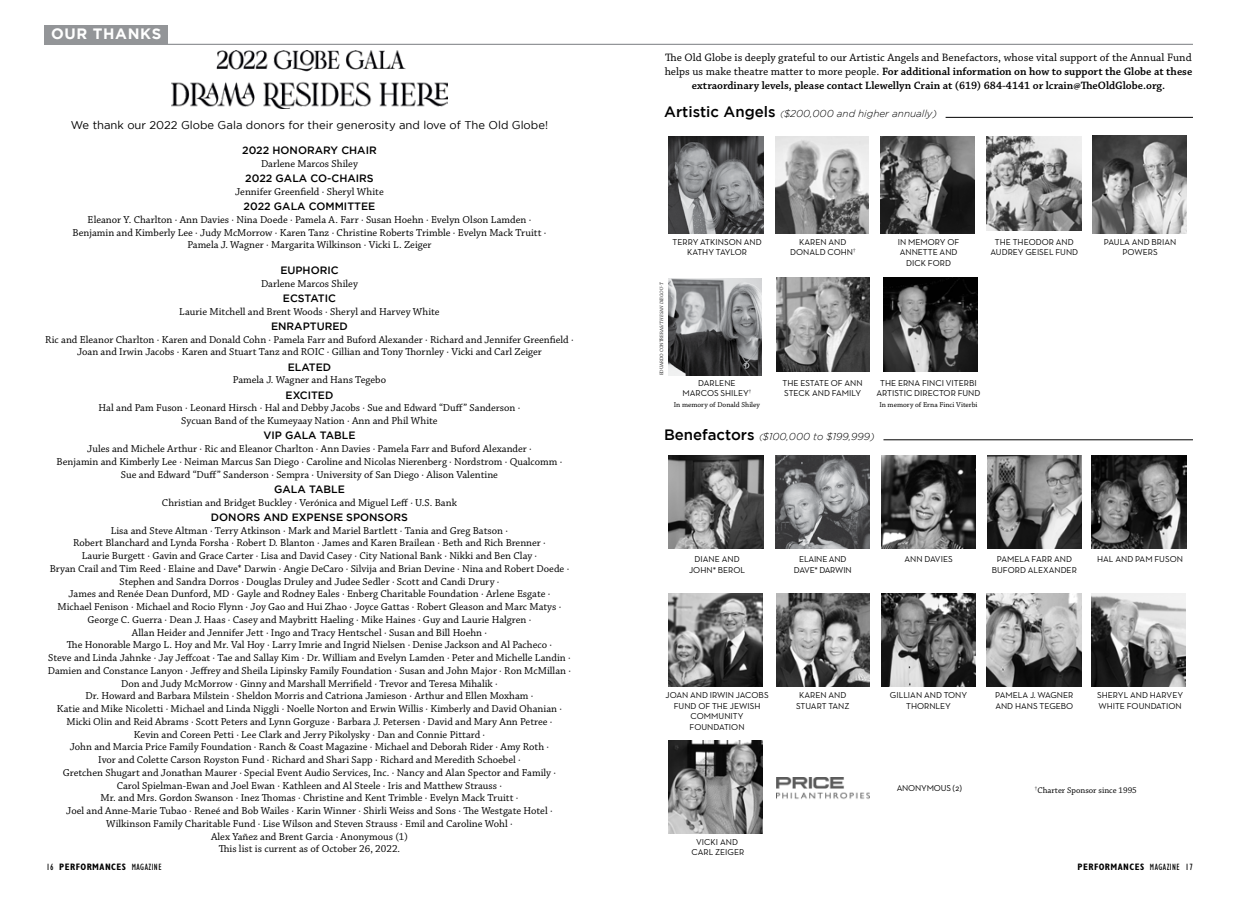
<style>
.page{position:relative;width:1238px;height:900px;background:#fff}
.page>*{position:absolute;margin:0;border:0;box-sizing:border-box;transform-origin:0 0}
.t1{font:700 15px "Gotham";letter-spacing:.04em;color:#fff}
.t2{font:600 11.25px/13.8px "Chaparral Pro";color:#000;text-align:center}
.t3{font:11.25px "Chaparral Pro Capt";color:#000}
.t4{font:11.25px "Gotham";color:#000}
.t5{font:10.62px/12.8px "Chaparral Pro";color:#000;text-align:center}
.t6{font:500 10.62px "Gotham";color:#000}
.t7{font:italic 300 10px "Gotham";color:#000}
.t8{font:700 condensed 9.38px "Gill Sans";letter-spacing:.05em;color:#000}
.t9{font:8.75px/10.5px "Neutra Text TF";color:#000;text-align:center}
.t10{font:8.75px/10.5px "Neutra Text TF";letter-spacing:-.02em;color:#000;text-align:center}
.t11{font:8.75px "Chaparral Pro";color:#000}
.t12{font:7.5px "Chaparral Pro";color:#000}
.t13{font:5.12px "Times";color:#000}
.t14{font:5px "Chaparral Pro";letter-spacing:-.015em;color:#1c1c1c}
.s1{font-family:"Chaparral Pro Capt";font-weight:400}
.s2{font-weight:500;font-style:normal;font-size:15px}
.s3{font-size:8.88px}
.s4{font-style:italic}
.s5{font-weight:400}
</style>
<div class="page">
<hr style="left:45px;top:44px;width:1147px;height:1px;background:#939598">
<div style="left:44px;top:25px;width:124px;height:20px;background:#939598"></div>
<hr style="left:883px;top:439px;width:309px;height:1px;background:#000">
<hr style="left:945px;top:117px;width:248px;height:1px;background:#000">
<img style="left:668px;top:136px;width:95px;height:97px">
<img style="left:775px;top:136px;width:94px;height:97px">
<img style="left:1092px;top:136px;width:94px;height:97px">
<img style="left:775px;top:455px;width:94px;height:93px">
<img style="left:668px;top:455px;width:95px;height:93px">
<img style="left:881px;top:455px;width:94px;height:93px">
<img style="left:987px;top:455px;width:94px;height:93px">
<img style="left:881px;top:136px;width:93px;height:97px">
<img style="left:1091px;top:455px;width:95px;height:93px">
<img style="left:986px;top:136px;width:95px;height:95px">
<img style="left:668px;top:278px;width:94px;height:97px">
<img style="left:776px;top:277px;width:93px;height:94px">
<img style="left:883px;top:277px;width:94px;height:94px">
<img style="left:776px;top:594px;width:94px;height:93px">
<img style="left:668px;top:594px;width:94px;height:93px">
<img style="left:881px;top:594px;width:94px;height:93px">
<img style="left:986px;top:594px;width:95px;height:93px">
<img style="left:1091px;top:594px;width:94px;height:93px">
<img style="left:668px;top:740px;width:94px;height:93px">
<img style="left:776px;top:778px;width:94px;height:21px">
<img style="left:171px;top:50px;width:276px;height:58px">
<h1 class="t1" style="left:51px;top:25px;width:112px">OUR THANKS</h1>
<p class="t4" style="left:71px;top:118px;width:479px">We thank our 2022 Globe Gala donors for their generosity and love of The Old Globe!</p>
<p class="t6" style="left:242px;top:144px;width:136px">2022 HONORARY CHAIR</p>
<p class="t5" style="left:261px;top:157px;width:98px">Darlene Marcos Shiley</p>
<p class="t6" style="left:245px;top:172px;width:130px">2022 GALA CO-CHAIRS</p>
<p class="t5" style="left:235px;top:185px;width:150px">Jennifer Greenfield · Sheryl White</p>
<p class="t6" style="left:244px;top:200px;width:133px">2022 GALA COMMITTEE</p>
<p class="t5" style="left:73px;top:213px;width:475px">Eleanor Y. Charlton · Ann Davies · Nina Doede · Pamela A. Farr · Susan Hoehn · Evelyn Olson Lamden ·<br>Benjamin and Kimberly Lee · Judy McMorrow · Karen Tanz · Christine Roberts Trimble · Evelyn Mack Truitt ·<br>Pamela J. Wagner · Margarita Wilkinson · Vicki L. Zeiger</p>
<p class="t6" style="left:280px;top:264px;width:60px">EUPHORIC</p>
<p class="t5" style="left:261px;top:277px;width:98px">Darlene Marcos Shiley</p>
<p class="t6" style="left:283px;top:292px;width:55px">ECSTATIC</p>
<p class="t5" style="left:179px;top:305px;width:262px">Laurie Mitchell and Brent Woods · Sheryl and Harvey White</p>
<p class="t6" style="left:271px;top:320px;width:78px">ENRAPTURED</p>
<p class="t5" style="left:45px;top:333px;width:530px">Ric and Eleanor Charlton · Karen and Donald Cohn · Pamela Farr and Buford Alexander · Richard and Jennifer Greenfield ·<br>Joan and Irwin Jacobs · Karen and Stuart Tanz and ROIC · Gillian and Tony Thornley · Vicki and Carl Zeiger</p>
<p class="t6" style="left:288px;top:361px;width:45px">ELATED</p>
<p class="t5" style="left:233px;top:374px;width:155px">Pamela J. Wagner and Hans Tegebo</p>
<p class="t6" style="left:285px;top:389px;width:49px">EXCITED</p>
<p class="t5" style="left:99px;top:402px;width:423px">Hal and Pam Fuson · Leonard Hirsch · Hal and Debby Jacobs · Sue and Edward “Duff” Sanderson ·<br>Sycuan Band of the Kumeyaay Nation · Ann and Phil White</p>
<p class="t6" style="left:263px;top:429px;width:94px">VIP GALA TABLE</p>
<p class="t5" style="left:57px;top:443px;width:507px">Jules and Michele Arthur · Ric and Eleanor Charlton · Ann Davies · Pamela Farr and Buford Alexander ·<br>Benjamin and Kimberly Lee · Neiman Marcus San Diego · Caroline and Nicolas Nierenberg · Nordstrom · Qualcomm ·<br>Sue and Edward “Duff” Sanderson · Sempra · University of San Diego · Alison Valentine</p>
<p class="t6" style="left:274px;top:483px;width:72px">GALA TABLE</p>
<p class="t5" style="left:162px;top:496px;width:296px">Christian and Bridget Buckley · Verónica and Miguel Leff · U.S. Bank</p>
<p class="t6" style="left:211px;top:511px;width:198px">DONORS AND EXPENSE SPONSORS</p>
<p class="t5" style="left:48px;top:524px;width:524px">Lisa and Steve Altman · Terry Atkinson · Mark and Mariel Bartlett · Tania and Greg Batson ·<br>Robert Blanchard and Lynda Forsha · Robert D. Blanton · James and Karen Brailean · Beth and Rich Brenner ·<br>Laurie Burgett · Gavin and Grace Carter · Lisa and David Casey · City National Bank · Nikki and Ben Clay ·<br>Bryan Crail and Tim Reed · Elaine and Dave* Darwin · Angie DeCaro · Silvija and Brian Devine · Nina and Robert Doede · Stephen and Sandra Dorros · Douglas Druley and Judee Sedler · Scott and Candi Drury ·<br>James and Renée Dean Dunford, MD · Gayle and Rodney Eales · Enberg Charitable Foundation · Arlene Esgate ·<br>Michael Fenison · Michael and Rocio Flynn · Joy Gao and Hui Zhao · Joyce Gattas · Robert Gleason and Marc Matys · George C. Guerra · Dean J. Haas · Casey and Maybritt Haeling · Mike Haines · Guy and Laurie Halgren ·<br>Allan Heider and Jennifer Jett · Ingo and Tracy Hentschel · Susan and Bill Hoehn ·<br>The Honorable Margo L. Hoy and Mr. Val Hoy · Larry Imrie and Ingrid Nielsen · Denise Jackson and Al Pacheco ·<br>Steve and Linda Jahnke · Jay Jeffcoat · Tae and Sallay Kim · Dr. William and Evelyn Lamden · Peter and Michelle Landin · Damien and Constance Lanyon · Jeffrey and Sheila Lipinsky Family Foundation · Susan and John Major · Ron McMillan · Don and Judy McMorrow · Ginny and Marshall Merrifield · Trevor and Teresa Mihalik ·<br>Dr. Howard and Barbara Milstein · Sheldon Morris and Catriona Jamieson · Arthur and Ellen Moxham ·<br>Katie and Mike Nicoletti · Michael and Linda Niggli · Noelle Norton and Erwin Willis · Kimberly and David Ohanian · Micki Olin and Reid Abrams · Scott Peters and Lynn Gorguze · Barbara J. Petersen · David and Mary Ann Petree ·<br>Kevin and Coreen Petti · Lee Clark and Jerry Pikolysky · Dan and Connie Pittard ·<br>John and Marcia Price Family Foundation · Ranch &amp; Coast Magazine · Michael and Deborah Rider · Amy Roth ·<br>Ivor and Colette Carson Royston Fund · Richard and Shari Sapp · Richard and Meredith Schoebel ·<br>Gretchen Shugart and Jonathan Maurer · Special Event Audio Services, Inc. · Nancy and Alan Spector and Family ·<br>Carol Spielman-Ewan and Joel Ewan · Kathleen and Al Steele · Iris and Matthew Strauss ·<br>Mr. and Mrs. Gordon Swanson · Inez Thomas · Christine and Kent Trimble · Evelyn Mack Truitt ·<br>Joel and Anne-Marie Tubao · Reneé and Bob Wailes · Karin Winner · Shirli Weiss and Sons · The Westgate Hotel · Wilkinson Family Charitable Fund · Lise Wilson and Steven Strauss · Emil and Caroline Wohl ·<br>Alex Yañez and Brent Garcia · Anonymous (1)<br>This list is current as of October 26, 2022.</p>
<p class="t3" style="left:665px;top:51px;width:528px">The Old Globe is deeply grateful to our Artistic Angels and Benefactors, whose vital support of the Annual Fund</p>
<p class="t2" style="left:664px;top:65px;width:529px"><span class="s1">helps us make theatre matter to more people.</span> For additional information on how to support the Globe at these extraordinary levels, please contact Llewellyn Crain at (619) 684-4141 or lcrain@TheOldGlobe.org.</p>
<p class="t7" style="left:664px;top:109px;width:274px"><span class="s2">Artistic Angels</span> <span class="s3">(</span>$200,000 and higher annually)</p>
<p class="t14" style="left:659px;top:375px;width:95px;rotate:-90deg">EDUARDO CONTRERAS/<span class="s4">THE SAN DIEGO U-T</span></p>
<p class="t9" style="left:672px;top:236px;width:91px">TERRY ATKINSON AND<br>KATHY TAYLOR</p>
<p class="t9" style="left:790px;top:236px;width:67px">KAREN AND<br>DONALD COHN<sup>†</sup></p>
<p class="t9" style="left:897px;top:236px;width:63px">IN MEMORY OF<br>ANNETTE AND<br>DICK FORD</p>
<p class="t9" style="left:990px;top:236px;width:89px">THE THEODOR AND<br>AUDREY GEISEL FUND</p>
<p class="t9" style="left:1103px;top:236px;width:74px">PAULA AND BRIAN<br>POWERS</p>
<p class="t9" style="left:682px;top:377px;width:70px">DARLENE<br>MARCOS SHILEY<sup>†</sup></p>
<p class="t12" style="left:673px;top:400px;width:88px">In memory of Donald Shiley</p>
<p class="t9" style="left:782px;top:377px;width:82px;text-align:left">THE ESTATE OF ANN<br>STECK AND FAMILY</p>
<p class="t9" style="left:876px;top:377px;width:106px">THE ERNA FINCI VITERBI<br>ARTISTIC DIRECTOR FUND</p>
<p class="t12" style="left:879px;top:400px;width:100px">In memory of Erna Finci Viterbi</p>
<p class="t7" style="left:664px;top:431px;width:212px"><span class="s2">Benefactors</span> <span class="s3">(</span>$100,000 to $199,999)</p>
<p class="t9" style="left:689px;top:554px;width:58px">DIANE AND<br>JOHN* BEROL</p>
<p class="t10" style="left:794px;top:554px;width:59px">ELAINE AND<br>DAVE* DARWIN</p>
<p class="t9" style="left:904px;top:554px;width:50px">ANN DAVIES</p>
<p class="t9" style="left:991px;top:554px;width:87px">PAMELA FARR AND<br>BUFORD ALEXANDER</p>
<p class="t9" style="left:1097px;top:554px;width:87px">HAL AND PAM FUSON</p>
<p class="t9" style="left:665px;top:690px;width:105px">JOAN AND IRWIN JACOBS<br>FUND OF THE JEWISH<br>COMMUNITY<br>FOUNDATION</p>
<p class="t9" style="left:796px;top:690px;width:55px">KAREN AND<br>STUART TANZ</p>
<p class="t9" style="left:890px;top:690px;width:79px">GILLIAN AND TONY<br>THORNLEY</p>
<p class="t9" style="left:995px;top:690px;width:80px;text-align:left">PAMELA J. WAGNER<br>AND HANS TEGEBO</p>
<p class="t9" style="left:1097px;top:690px;width:87px;text-align:left">SHERYL AND HARVEY<br>WHITE FOUNDATION</p>
<p class="t9" style="left:691px;top:836px;width:54px">VICKI AND<br>CARL ZEIGER</p>
<p class="t10" style="left:896px;top:782px;width:67px">ANONYMOUS (2)</p>
<p class="t11" style="left:1037px;top:786px;width:101px">Charter Sponsor since 1995</p>
<p class="t13" style="left:1034px;top:784px;width:4px">†</p>
<p class="t8" style="left:46px;top:861px;width:117px"><span class="s5">16</span> PERFORMANCES <span class="s5">MAGAZINE</span></p>
<p class="t8" style="left:1077px;top:861px;width:117px">PERFORMANCES <span class="s5">MAGAZINE 17</span></p>
</div>
